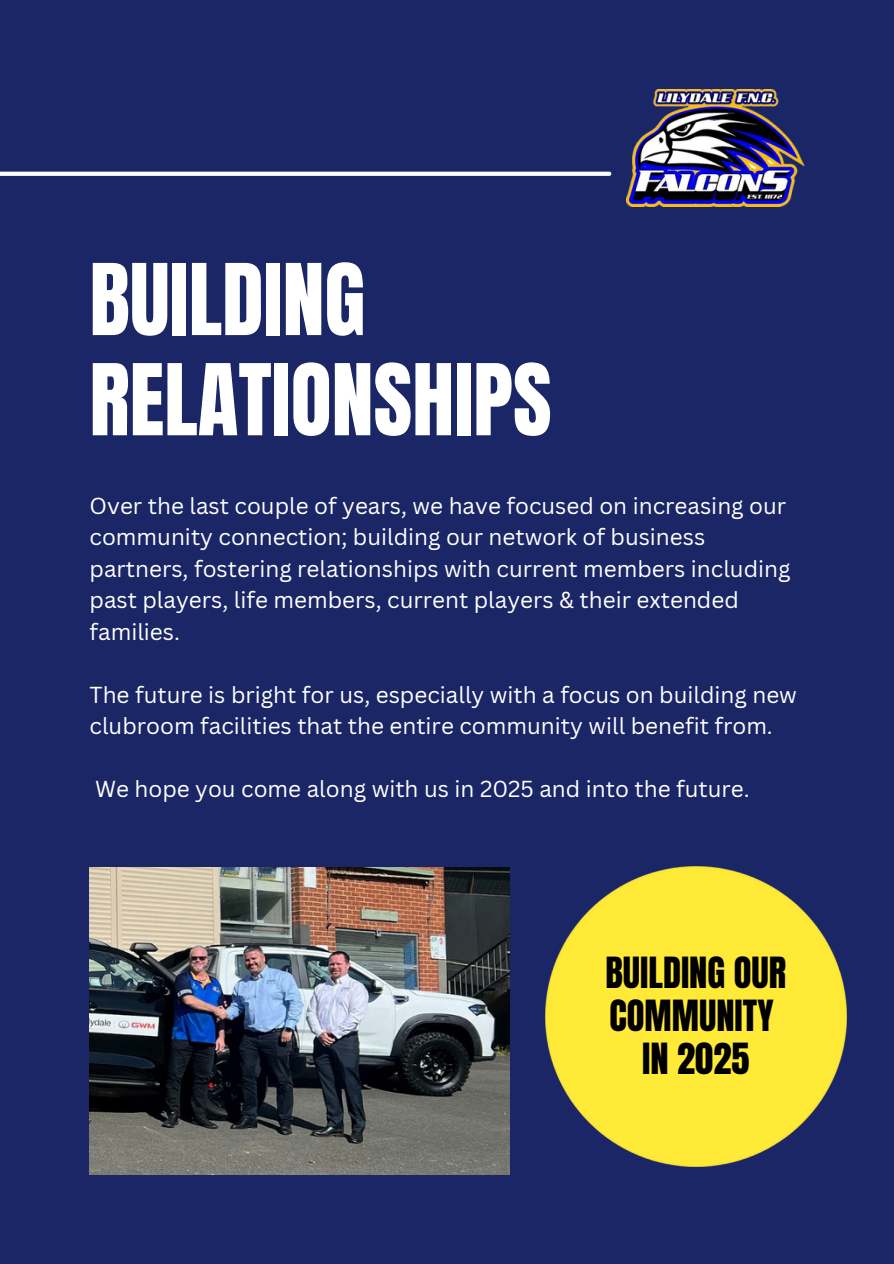
<style>
.page{position:relative;width:894px;height:1264px;background:#fff}
.page>*{position:absolute;margin:0;border:0;box-sizing:border-box;transform-origin:0 0}
.t1{font:84px/100.2px "Anton";color:#fff}
.t2{font:36.45px/42.8px "Anton";color:#000;text-align:center}
.t3{font:22.5px/31.5px "Canva Sans";color:#fff}
</style>
<div class="page">
<div style="left:0;top:0;width:893px;height:1263px;background:#1a2666"></div>
<svg style="left:0;top:172px;width:611px;height:4px;background:#f7f8fa"></svg>
<img style="left:626px;top:89px;width:177px;height:117px">
<img style="left:545px;top:866px;width:301px;height:300px">
<img style="left:89px;top:867px;width:420px;height:307px">
<p class="t1" style="left:89px;top:251px;width:463px">BUILDING<br>RELATIONSHIPS</p>
<p class="t3" style="left:89px;top:489px;width:702px">Over the last couple of years, we have focused on increasing our community connection; building our network of business partners, fostering relationships with current members including past players, life members, current players &amp; their extended families.</p>
<h1 class="t3" style="left:89px;top:678px;width:708px">The future is bright for us, especially with a focus on building new clubroom facilities that the entire community will benefit from.</h1>
<p class="t3" style="left:95px;top:772px;width:656px">We hope you come along with us in 2025 and into the future.</p>
<p class="t2" style="left:605px;top:952px;width:182px">BUILDING OUR<br>COMMUNITY<br>IN 2025</p>
</div>
